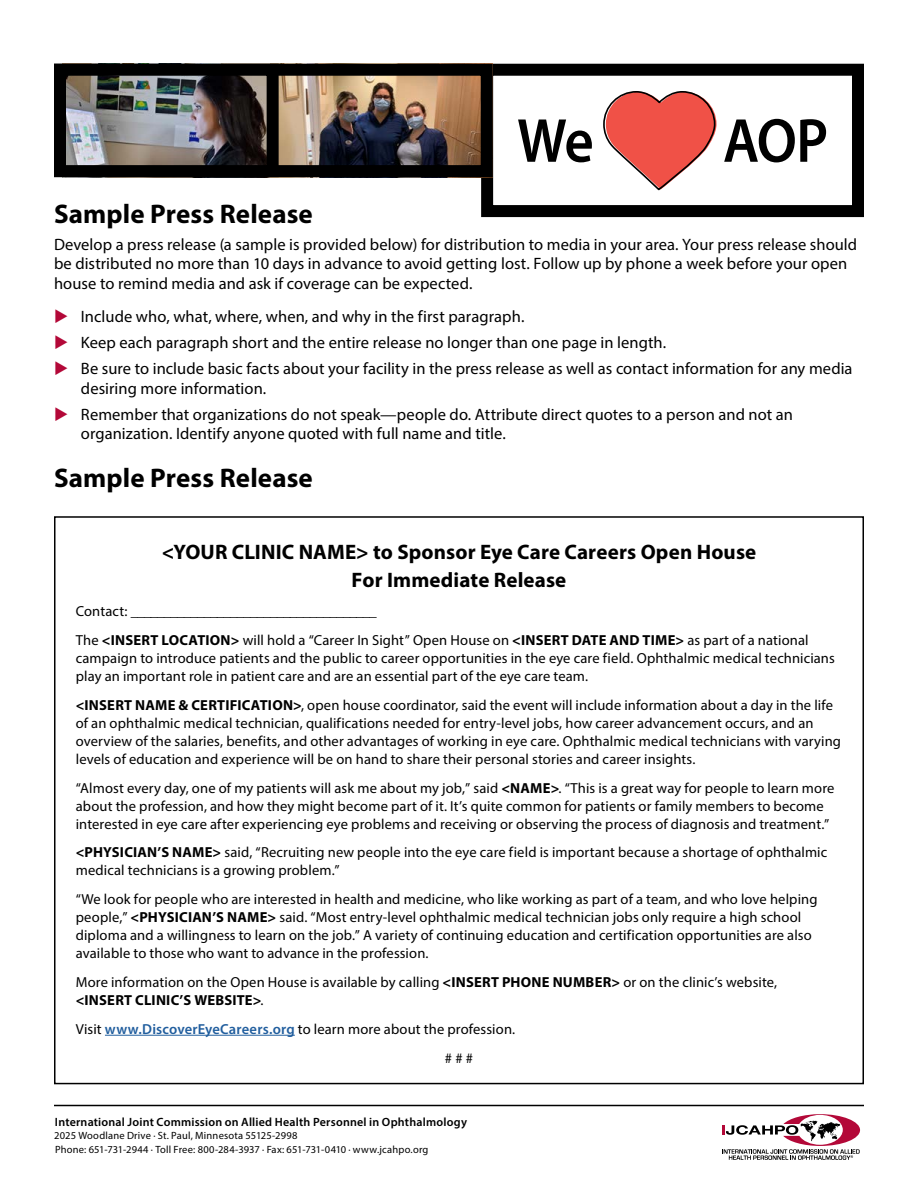
<style>
.page{position:relative;width:918px;height:1188px;background:#fff}
.page>*{position:absolute;margin:0;border:0;box-sizing:border-box;transform-origin:0 0}
.t1{font:600 62.7px "Myriad Pro";color:#000;scale:.91 1}
.t2{font:700 27px "Myriad Pro";letter-spacing:.005em;color:#000}
.t3{font:700 21px/28.8px "Myriad Pro";letter-spacing:.005em;color:#000;text-align:center}
.t4{font:16.5px/26.2px "Myriad Pro";letter-spacing:.005em;color:#000}
.t5{font:14.55px/18px "Myriad Pro";letter-spacing:.01em;color:#000}
.t6{font:600 12px "Myriad Pro";letter-spacing:.015em;color:#000}
.t7{font:10.5px/13.5px "Myriad Pro";letter-spacing:.02em;color:#000}
.s1{font-weight:700}
.s2{font-weight:600;color:#215e9e}
</style>
<div class="page">
<hr style="left:54px;top:1105px;width:810px;height:1px;background:#000">
<svg style="left:722px;top:1114px;width:138px;height:46px"></svg>
<div style="left:481px;top:64px;width:383px;height:153px;border:12px solid #000"></div>
<img style="left:279px;top:77px;width:201px;height:87px">
<div style="left:54px;top:64px;width:439px;height:113px;border:12px solid #000"></div>
<hr style="left:105px;top:1035px;width:190px;height:1px;background:#215e9e">
<img style="left:67px;top:77px;width:199px;height:87px">
<div style="left:54px;top:64px;width:225px;height:113px;border:12px solid #000"></div>
<svg style="left:603px;top:91px;width:114px;height:99px"></svg>
<h1 class="t1" style="left:517px;top:101px;width:86px">We</h1>
<h1 class="t1" style="left:723px;top:101px;width:117px">AOP</h1>
<h2 class="t2" style="left:54px;top:197px;width:260px">Sample Press Release</h2>
<p class="t4" style="left:54px;top:234px;width:805px;line-height:19.5px">Develop a press release (a sample is provided below) for distribution to media in your area. Your press release should be distributed no more than 10 days in advance to avoid getting lost. Follow up by phone a week before your open house to remind media and ask if coverage can be expected.</p>
<p class="t4" style="left:81px;top:303px;width:773px">Include who, what, where, when, and why in the first paragraph.<br>Keep each paragraph short and the entire release no longer than one page in length.<br>Be sure to include basic facts about your facility in the press release as well as contact information for any media</p>
<p class="t4" style="left:81px;top:375px;width:714px">desiring more information.<br>Remember that organizations do not speak—people do. Attribute direct quotes to a person and not an</p>
<p class="t4" style="left:81px;top:420px;width:426px">organization. Identify anyone quoted with full name and title.</p>
<h2 class="t2" style="left:54px;top:461px;width:260px">Sample Press Release</h2>
<h3 class="t3" style="left:162px;top:536px;width:596px">&lt;YOUR CLINIC NAME&gt; to Sponsor Eye Care Careers Open House<br>For Immediate Release</h3>
<p class="t5" style="left:76px;top:597px;width:734px;line-height:28.8px">Contact: _____________________________________<br>The <span class="s1">&lt;INSERT LOCATION&gt;</span> will hold a “Career In Sight” Open House on <span class="s1">&lt;INSERT DATE AND TIME&gt;</span> as part of a national</p>
<p class="t5" style="left:76px;top:649px;width:761px">campaign to introduce patients and the public to career opportunities in the eye care field. Ophthalmic medical technicians play an important role in patient care and are an essential part of the eye care team.</p>
<p class="t5" style="left:76px;top:696px;width:767px"><span class="s1">&lt;INSERT NAME &amp; CERTIFICATION&gt;</span>, open house coordinator, said the event will include information about a day in the life of an ophthalmic medical technician, qualifications needed for entry-level jobs, how career advancement occurs, and an overview of the salaries, benefits, and other advantages of working in eye care. Ophthalmic medical technicians with varying levels of education and experience will be on hand to share their personal stories and career insights.</p>
<p class="t5" style="left:76px;top:778px;width:760px">“Almost every day, one of my patients will ask me about my job,” said <span class="s1">&lt;NAME&gt;</span>. “This is a great way for people to learn more about the profession, and how they might become part of it. It’s quite common for patients or family members to become interested in eye care after experiencing eye problems and receiving or observing the process of diagnosis and treatment.”</p>
<p class="t5" style="left:76px;top:843px;width:753px"><span class="s1">&lt;PHYSICIAN’S NAME&gt;</span> said, “Recruiting new people into the eye care field is important because a shortage of ophthalmic medical technicians is a growing problem.”</p>
<p class="t5" style="left:76px;top:890px;width:743px">“We look for people who are interested in health and medicine, who like working as part of a team, and who love helping people,” <span class="s1">&lt;PHYSICIAN’S NAME&gt;</span> said. “Most entry-level ophthalmic medical technician jobs only require a high school diploma and a willingness to learn on the job.” A variety of continuing education and certification opportunities are also available to those who want to advance in the profession.</p>
<p class="t5" style="left:76px;top:973px;width:703px">More information on the Open House is available by calling <span class="s1">&lt;INSERT PHONE NUMBER&gt;</span> or on the clinic’s website, <span class="s1">&lt;INSERT CLINIC’S WEBSITE&gt;</span>.</p>
<p class="t5" style="left:445px;top:1014px;width:72px;line-height:28.8px;text-indent:-369px">Visit <span class="s2">www.DiscoverEyeCareers.org</span> to learn more about the profession. # # #</p>
<p class="t6" style="left:55px;top:1114px;width:414px">International Joint Commission on Allied Health Personnel in Ophthalmology</p>
<p class="t7" style="left:54px;top:1129px;width:376px">2025 Woodlane Drive · St. Paul, Minnesota 55125-2998<br>Phone: 651-731-2944 · Toll Free: 800-284-3937 · Fax: 651-731-0410 · www.jcahpo.org</p>
</div>
